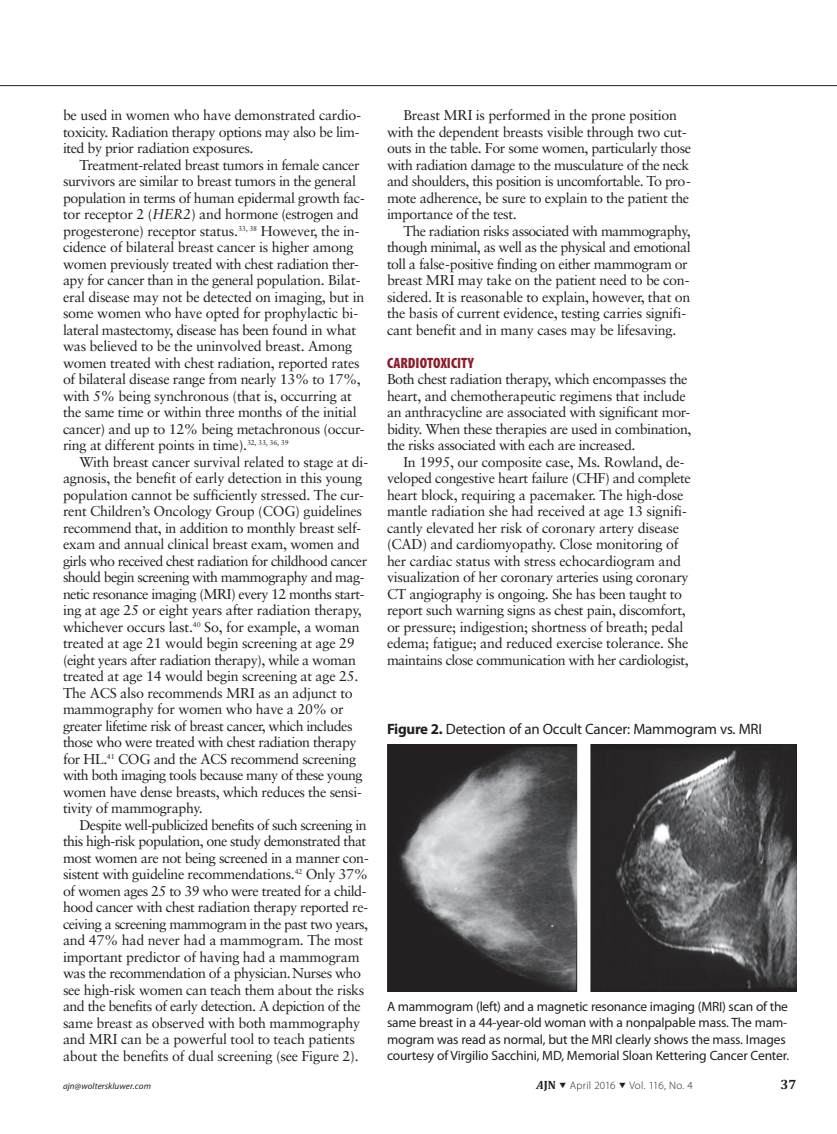
<style>
.page{position:relative;width:837px;height:1134px;background:#fff}
.page>*{position:absolute;margin:0;border:0;box-sizing:border-box;transform-origin:0 0}
.fig_table_H1{font:15px "Myriad Pro";letter-spacing:-.015em;color:#231f20}
.t1{font:900 condensed 15px "Myriad Pro";color:#8c1d2d}
.TXT{font:14.25px/16.5px "Sabon";letter-spacing:-.025em;color:#231f20}
.TXT_no_indent{font:14.25px/16.5px "Sabon";letter-spacing:-.035em;color:#231f20}
.fig_caption{font:13.5px/16.5px "Myriad Pro";letter-spacing:-.01em;color:#231f20}
.t2{font:700 13.5px "Cambria";color:#231f20}
.t3{font:300 10.95px "Myriad Pro";letter-spacing:.02em;color:#231f20}
.t4{font:italic 9px "Myriad Pro";letter-spacing:.01em;color:#231f20}
.s1{font-style:italic}
.s2{font-weight:700}
.s3{font-family:"Cambria";font-weight:700;font-style:italic;font-size:12px}
.s4{font-family:"Cambria";font-weight:700;font-size:12px}
</style>
<div class="page">
<hr style="left:0;top:85px;width:837px;height:1px;background:#231f20">
<img style="left:387px;top:744px;width:409px;height:248px">
<p class="TXT" style="left:63px;top:107px;width:300px">be used in women who have demonstrated cardio&shy;toxicity. Radiation therapy options may also be lim&shy;ited by prior radiation exposures.</p>
<p class="TXT" style="left:63px;top:156px;width:303px;text-indent:16px">Treatment-related breast tumors in female cancer survivors are similar to breast tumors in the general population in terms of human epidermal growth fac&shy;tor receptor 2 (<span class="s1">HER2</span>) and hormone (estrogen and progesterone) receptor status.<sup>33,</sup> <sup>38</sup> However, the in&shy;cidence of bilateral breast cancer is higher among women previously treated with chest radiation ther&shy;apy for cancer than in the general population. Bilat&shy;eral disease may not be detected on imaging, but in some women who have opted for prophylactic bi&shy;lateral mastectomy, disease has been found in what was believed to be the uninvolved breast. Among women treated with chest radiation, reported rates of bilateral disease range from nearly 13% to 17%, with 5% being synchronous (that is, occurring at the same time or within three months of the initial cancer) and up to 12% being metachronous (occur&shy;ring at different points in time).<sup>32,</sup> <sup>33,</sup> <sup>36,</sup> <sup>39</sup></p>
<p class="TXT" style="left:63px;top:453px;width:307px;text-indent:16px">With breast cancer survival related to stage at di&shy;agnosis, the benefit of early detection in this young population cannot be sufficiently stressed. The cur&shy;rent Children’s Oncology Group (COG) guidelines recommend that, in addition to monthly breast self&shy;exam and annual clinical breast exam, women and girls who received chest radiation for childhood cancer should begin screening with mammography and mag&shy;netic resonance imaging (MRI) every 12 months start&shy;ing at age 25 or eight years after radiation therapy, whichever occurs last.<sup>40</sup> So, for example, a woman treated at age 21 would begin screening at age 29 (eight years after radiation therapy), while a woman treated at age 14 would begin screening at age 25.<br>The ACS also recommends MRI as an adjunct to mammography for women who have a 20% or greater lifetime risk of breast cancer, which includes those who were treated with chest radiation therapy for HL.<sup>41</sup> COG and the ACS recommend screening with both imaging tools because many of these young women have dense breasts, which reduces the sensi&shy;tivity of mammography.</p>
<p class="TXT" style="left:63px;top:816px;width:307px;text-indent:16px">Despite well-publicized benefits of such screening in this high-risk population, one study demonstrated that most women are not being screened in a manner con&shy;sistent with guideline recommendations.<sup>42</sup> Only 37% of women ages 25 to 39 who were treated for a child&shy;hood cancer with chest radiation therapy reported re&shy;ceiving a screening mammogram in the past two years, and 47% had never had a mammogram. The most important predictor of having had a mammogram was the recommendation of a physician.Nurses who see high-risk women can teach them about the risks and the benefits of early detection. A depiction of the same breast as observed with both mammography and MRI can be a powerful tool to teach patients about the benefits of dual screening (see Figure 2).</p>
<p class="TXT" style="left:387px;top:107px;width:306px;text-indent:16px">Breast MRI is performed in the prone position with the dependent breasts visible through two cut&shy;outs in the table. For some women, particularly those with radiation damage to the musculature of the neck and shoulders, this position is uncomfortable. To pro&shy;mote adherence, be sure to explain to the patient the importance of the test.</p>
<p class="TXT" style="left:387px;top:222px;width:305px;text-indent:16px">The radiation risks associated with mammography, though minimal, as well as the physical and emotional toll a false-positive finding on either mammogram or breast MRI may take on the patient need to be con&shy;sidered. It is reasonable to explain, however, that on the basis of current evidence, testing carries signifi&shy;cant benefit and in many cases may be lifesaving.</p>
<h1 class="t1" style="left:387px;top:354px;width:88px">CARDIOTOXICITY</h1>
<p class="TXT_no_indent" style="left:387px;top:371px;width:306px">Both chest radiation therapy, which encompasses the heart, and chemotherapeutic regimens that include an anthracycline are associated with significant mor&shy;bidity. When these therapies are used in combination, the risks associated with each are increased.</p>
<p class="TXT" style="left:387px;top:453px;width:305px;text-indent:16px">In 1995, our composite case, Ms. Rowland, de&shy;veloped congestive heart failure (CHF) and complete heart block, requiring a pacemaker. The high-dose mantle radiation she had received at age 13 signifi&shy;cantly elevated her risk of coronary artery disease (CAD) and cardiomyopathy. Close monitoring of her cardiac status with stress echocardiogram and visualization of her coronary arteries using coronary CT angiography is ongoing. She has been taught to report such warning signs as chest pain, discomfort, or pressure; indigestion; shortness of breath; pedal edema; fatigue; and reduced exercise tolerance. She maintains close communication with her cardiologist,</p>
<p class="fig_table_H1" style="left:387px;top:719px;width:377px"><span class="s2">Figure 2.</span> Detection of an Occult Cancer: Mammogram vs. MRI</p>
<p class="fig_caption" style="left:387px;top:998px;width:404px">A mammogram (left) and a magnetic resonance imaging (MRI) scan of the same breast in a 44-year-old woman with a nonpalpable mass. The mam&shy;mogram was read as normal, but the MRI clearly shows the mass. Images courtesy of Virgilio Sacchini, MD, Memorial Sloan Kettering Cancer Center.</p>
<p class="t4" style="left:63px;top:1081px;width:89px">ajn@wolterskluwer.com</p>
<p class="t3" style="left:536px;top:1079px;width:158px"><span class="s3">A</span><span class="s4">JN</span> ▼ April 2016 ▼ Vol. 116, No. 4</p>
<p class="t2" style="left:781px;top:1076px;width:17px">37</p>
</div>
